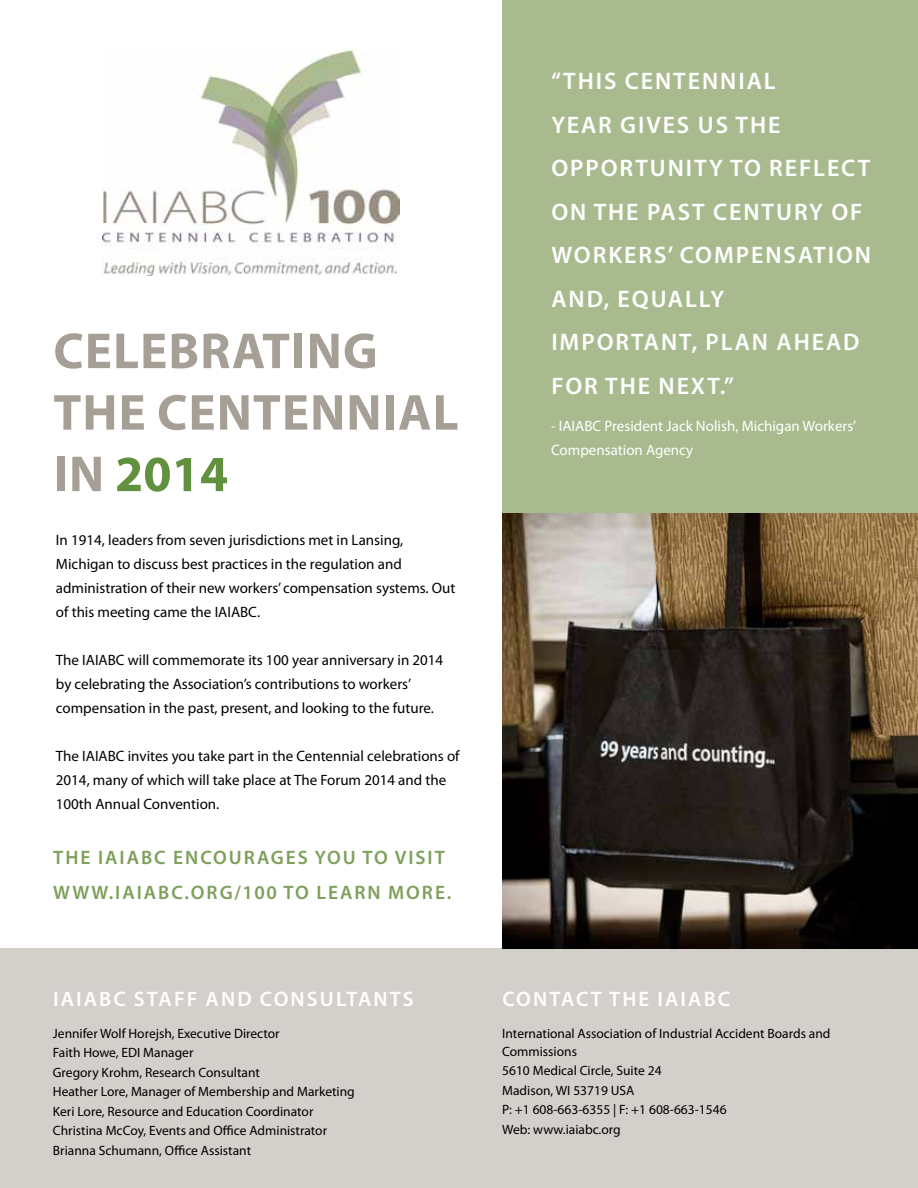
<style>
.page{position:relative;width:918px;height:1188px;background:#fff}
.page>*{position:absolute;margin:0;border:0;box-sizing:border-box;transform-origin:0 0}
.t1{font:700 51px/61.5px "Myriad Pro";letter-spacing:.02em;color:#a69f96}
.t2{font:600 24px/43.5px "Myriad Pro";letter-spacing:.08em;color:#fff}
.t3{font:600 21px "Myriad Pro";letter-spacing:.1em;color:#fff}
.t4{font:600 19.5px/34.5px "Myriad Pro";letter-spacing:.1em;color:#7ea05a}
.t5{font:15px/24px "Myriad Pro";color:#000}
.t6{font:15px/24px "Myriad Pro";color:#fff}
.t7{font:13.5px/19.5px "Myriad Pro";color:#000}
.s1{color:#61913e}
</style>
<div class="page">
<div style="left:0;top:949px;width:918px;height:239px;background:#d3cfcb"></div>
<div style="left:502px;top:0;width:416px;height:671px;background:#a9bb8e"></div>
<img style="left:102px;top:50px;width:297px;height:225px">
<img style="left:502px;top:513px;width:416px;height:436px">
<h1 class="t1" style="left:53px;top:319px;width:407px">CELEBRATING<br>THE CENTENNIAL<br>IN <span class="s1">2014</span></h1>
<p class="t5" style="left:56px;top:528px;width:401px">I n 1914, leaders from seven jurisdictions met in Lansing, Michigan to discuss best practices in the regulation and administration of their new workers’ compensation systems. Out of this meeting came the IAIA</p>
<p class="t5" style="left:240px;top:600px;width:21px">BC.</p>
<p class="t5" style="left:56px;top:648px;width:34px">The IAIA</p>
<p class="t5" style="left:56px;top:648px;width:389px;text-indent:52px">BC will commemorate its 100 year anniversary in 2014 by celebrating the Association’s contributions to workers’ compensation in the past, present, and looking to the future.</p>
<p class="t5" style="left:56px;top:744px;width:34px">The IAIA</p>
<p class="t5" style="left:56px;top:744px;width:405px;text-indent:52px">BC invites you take part in the Centennial celebrations of<br>2014, many of which will take place at The Forum 2014 and the<br>100th Annual Convention.</p>
<h3 class="t4" style="left:53px;top:840px;width:399px;text-indent:88px">BC ENCOURAGES YOU TO VISIT<br>WWW.IAIABC.ORG/100 TO LEARN MORE.</h3>
<h3 class="t4" style="left:53px;top:840px;width:56px">THE IAIA</h3>
<h3 class="t3" style="left:53px;top:986px;width:12px">IAIA</h3>
<h3 class="t3" style="left:99px;top:986px;width:316px">BC STAFF AND CONSULTANTS</h3>
<p class="t7" style="left:53px;top:1023px;width:303px">Jennifer Wolf Horejsh, Executive Director<br>Faith Howe, EDI Manager<br>Gregory Krohm, Research Consultant<br>Heather Lore, Manager of Membership and Marketing Keri Lore, Resource and Education Coordinator Christina McCoy, Events and Office Administrator Brianna Schumann, Office Assistant</p>
<h2 class="t2" style="left:551px;top:59px;width:321px">“THIS CENTENNIAL<br>YEAR GIVES US THE<br>OPPORTUNITY TO REFLECT<br>ON THE PAST CENTURY OF<br>WORKERS’ COMPENSATION<br>AND, EQUALLY<br>IMPORTANT, PLAN AHEAD<br>FOR THE NEXT.”</h2>
<p class="t6" style="left:551px;top:414px;width:15px">- IAIA</p>
<p class="t6" style="left:551px;top:414px;width:307px;text-indent:33px">BC President Jack Nolish, Michigan Workers’<br>Compensation Agency</p>
<h3 class="t3" style="left:502px;top:986px;width:215px">CONTACT THE IAIABC</h3>
<p class="t7" style="left:502px;top:1024px;width:330px;line-height:18px">I nternational Association of I ndustrial Accident Boards and<br>Commissions</p>
<p class="t7" style="left:502px;top:1061px;width:226px">5610 Medical Circle, Suite 24<br>Madison, WI 53719 USA<br>P: +1 608-663-6355 | F: +1 608-663-1546<br>Web: www.iaiabc.org</p>
</div>
